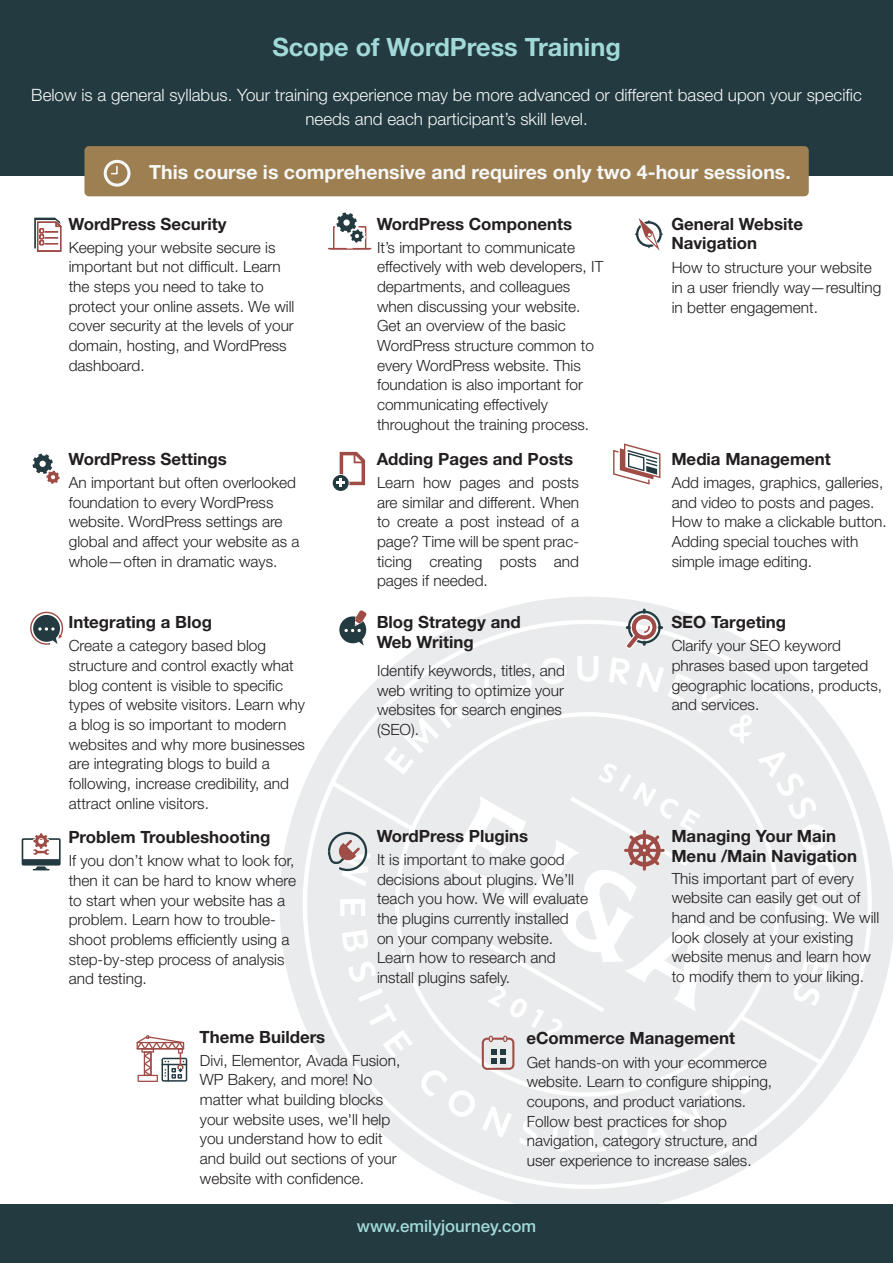
<style>
.page{position:relative;width:893px;height:1263px;background:#fff}
.page>*{position:absolute;margin:0;border:0;box-sizing:border-box;transform-origin:0 0}
.t1{font:700 25.35px "Helvetica Neue LT Std";color:#a1d9d9}
.t2{font:700 19.5px "Helvetica Neue LT Std";color:#f6f8f8}
.t3{font:300 16.95px/23.9px "Helvetica Neue LT Std";color:#f6f8f8;text-align:center}
.t4{font:500 16.95px "Helvetica Neue LT Std";color:#a1d9d9}
.t5{font:700 16.8px/19.6px "Helvetica Neue LT Std";color:#231f20}
.t6{font:300 15.45px/19.6px "Helvetica Neue LT Std";color:#231f20}
</style>
<div class="page">
<svg style="left:279px;top:597px;width:614px;height:607px;fill:#e9ebec"></svg>
<svg style="left:652px;top:1123px;width:6px;height:10px"></svg>
<svg style="left:575px;top:910px;width:22px;height:30px"></svg>
<svg style="left:453px;top:1095px;width:18px;height:17px"></svg>
<svg style="left:820px;top:913px;width:10px;height:7px"></svg>
<div style="left:0;top:0;width:893px;height:176px;background:#233a40"></div>
<div style="left:84px;top:146px;width:725px;height:50px;background:#9d7f51;border-radius:4px"></div>
<svg style="left:104px;top:160px;width:27px;height:27px"></svg>
<div style="left:107px;top:163px;width:20px;height:21px;background:#9d7f51;border-radius:50%"></div>
<svg style="left:110px;top:165px;width:8px;height:10px"></svg>
<svg style="left:34px;top:218px;width:28px;height:34px"></svg>
<svg style="left:328px;top:212px;width:43px;height:38px"></svg>
<svg style="left:613px;top:443px;width:47px;height:42px"></svg>
<svg style="left:634px;top:218px;width:29px;height:33px"></svg>
<svg style="left:332px;top:474px;width:17px;height:18px"></svg>
<svg style="left:333px;top:475px;width:16px;height:16px"></svg>
<svg style="left:336px;top:452px;width:29px;height:35px"></svg>
<div style="left:339px;top:616px;width:27px;height:27px;background:#233a40;border-radius:50%"></div>
<svg style="left:357px;top:638px;width:7px;height:7px"></svg>
<svg style="left:344px;top:609px;width:23px;height:23px"></svg>
<svg style="left:362px;top:597px;width:7px;height:4px"></svg>
<svg style="left:30px;top:612px;width:33px;height:33px"></svg>
<svg style="left:624px;top:830px;width:41px;height:41px;background:#c9a6a3"></svg>
<svg style="left:482px;top:1035px;width:32px;height:35px"></svg>
<svg style="left:32px;top:453px;width:28px;height:31px"></svg>
<svg style="left:22px;top:833px;width:39px;height:37px"></svg>
<svg style="left:137px;top:1035px;width:50px;height:47px"></svg>
<svg style="left:623px;top:597px;width:40px;height:54px"></svg>
<svg style="left:327px;top:831px;width:41px;height:41px;background:#c1bcbd"></svg>
<div style="left:0;top:1204px;width:893px;height:59px;background:#233a40"></div>
<h1 class="t1" style="left:272px;top:31px;width:350px">Scope of WordPress Training</h1>
<p class="t3" style="left:31px;top:83px;width:832px">Below is a general syllabus. Your training experience may be more advanced or different based upon your specific needs and each participant’s skill level.</p>
<p class="t2" style="left:149px;top:160px;width:643px">This course is comprehensive and requires only two 4-hour sessions.</p>
<p class="t5" style="left:68px;top:213px;width:160px">WordPress Security</p>
<p class="t6" style="left:69px;top:237px;width:227px">Keeping your website secure is important but not difficult. Learn the steps you need to take to protect your online assets. We will cover security at the levels of your domain, hosting, and WordPress dashboard.</p>
<p class="t5" style="left:377px;top:213px;width:197px">WordPress Components</p>
<p class="t6" style="left:377px;top:237px;width:228px">It’s important to communicate effectively with web developers, IT departments, and colleagues when discussing your website.<br>Get an overview of the basic<br>WordPress structure common to every WordPress website. This foundation is also important for communicating effectively throughout the training process.</p>
<p class="t5" style="left:671px;top:213px;width:133px">General Website<br>Navigation</p>
<p class="t6" style="left:672px;top:258px;width:211px">How to structure your website in a user friendly way—resulting in better engagement.</p>
<p class="t5" style="left:68px;top:449px;width:160px">WordPress Settings</p>
<p class="t5" style="left:377px;top:449px;width:198px">Adding Pages and Posts</p>
<p class="t5" style="left:671px;top:449px;width:161px">Media Management</p>
<p class="t6" style="left:69px;top:472px;width:232px">An important but often overlooked foundation to every WordPress website. WordPress settings are global and affect your website as a whole—often in dramatic ways.</p>
<p class="t6" style="left:377px;top:472px;width:204px;text-align:justify">Learn how pages and posts are similar and different. When to create a post instead of a page? Time will be spent prac&shy;ticing creating posts and pages if needed.</p>
<p class="t6" style="left:672px;top:472px;width:217px">Add images, graphics, galleries, and video to posts and pages.<br>How to make a clickable button.<br>Adding special touches with simple image editing.</p>
<p class="t5" style="left:68px;top:612px;width:145px">Integrating a Blog</p>
<p class="t6" style="left:69px;top:636px;width:238px">Create a category based blog structure and control exactly what blog content is visible to specific types of website visitors. Learn why a blog is so important to modern websites and why more businesses are integrating blogs to build a following, increase credibility, and attract online visitors.</p>
<p class="t5" style="left:377px;top:612px;width:145px">Blog Strategy and<br>Web Writing</p>
<p class="t6" style="left:377px;top:660px;width:190px">Identify keywords, titles, and web writing to optimize your websites for search engines (SEO).</p>
<p class="t5" style="left:671px;top:612px;width:116px">SEO Targeting</p>
<p class="t6" style="left:672px;top:636px;width:212px">Clarify your SEO keyword phrases based upon targeted geographic locations, products, and services.</p>
<p class="t5" style="left:68px;top:827px;width:204px">Problem Troubleshooting</p>
<p class="t6" style="left:69px;top:850px;width:229px">If you don’t know what to look for, then it can be hard to know where to start when your website has a problem. Learn how to trouble&shy;shoot problems efficiently using a step-by-step process of analysis and testing.</p>
<p class="t5" style="left:377px;top:826px;width:153px">WordPress Plugins</p>
<p class="t6" style="left:377px;top:849px;width:213px">It is important to make good decisions about plugins. We’ll teach you how. We will evaluate the plugins currently installed on your company website.<br>Learn how to research and install plugins safely.</p>
<p class="t5" style="left:671px;top:826px;width:187px">Managing Your Main<br>Menu /Main Navigation</p>
<p class="t6" style="left:672px;top:868px;width:209px">This important part of every website can easily get out of hand and be confusing. We will look closely at your existing website menus and learn how to modify them to your liking.</p>
<p class="t5" style="left:200px;top:1026px;width:127px">Theme Builders</p>
<p class="t5" style="left:526px;top:1027px;width:210px">eCommerce Management</p>
<p class="t6" style="left:200px;top:1050px;width:202px">Divi, Elementor, Avada Fusion,<br>WP Bakery, and more! No matter what building blocks your website uses, we'll help you understand how to edit and build out sections of your website with confidence.</p>
<p class="t6" style="left:527px;top:1052px;width:247px">Get hands-on with your ecommerce website. Learn to configure shipping, coupons, and product variations.<br>Follow best practices for shop navigation, category structure, and user experience to increase sales.</p>
<p class="t4" style="left:357px;top:1216px;width:181px">www.emilyjourney.com</p>
</div>
